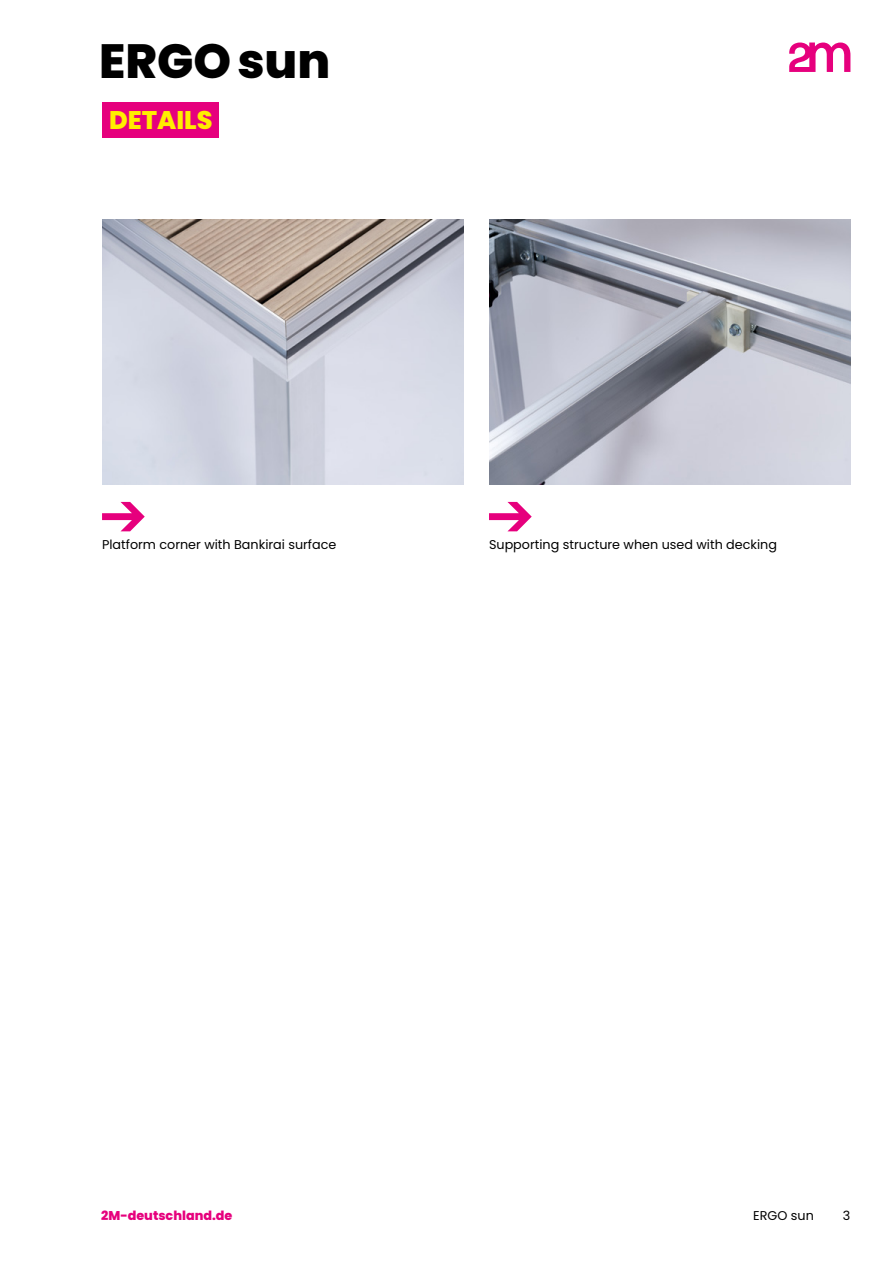
<style>
.page{position:relative;width:893px;height:1263px;background:#fff}
.page>*{position:absolute;margin:0;border:0;box-sizing:border-box;transform-origin:0 0}
.t1{font:800 48px "Poppins";color:#000}
.t2{font:800 25.5px "Poppins";color:#ffed00}
.t3{font:12.75px "Poppins";color:#000}
.t4{font:800 12.75px "Poppins";color:#e6007d}
</style>
<div class="page">
<svg style="left:789px;top:43px;width:61px;height:29px"></svg>
<img style="left:489px;top:219px;width:361px;height:265px">
<img style="left:102px;top:219px;width:361px;height:265px">
<div style="left:102px;top:102px;width:116px;height:35px;background:#e6007d"></div>
<svg style="left:102px;top:502px;width:43px;height:29px"></svg>
<svg style="left:489px;top:502px;width:43px;height:29px"></svg>
<h1 class="t1" style="left:99px;top:33px;width:233px">ERGOsun</h1>
<h2 class="t2" style="left:109px;top:105px;width:103px">DETAILS</h2>
<p class="t3" style="left:102px;top:537px;width:236px">Platform corner with Bankirai surface</p>
<p class="t3" style="left:489px;top:537px;width:289px">Supporting structure when used with decking</p>
<p class="t4" style="left:101px;top:1208px;width:133px">2M-deutschland.de</p>
<p class="t3" style="left:753px;top:1208px;width:62px">ERGO sun</p>
<p class="t3" style="left:843px;top:1208px;width:9px">3</p>
</div>
